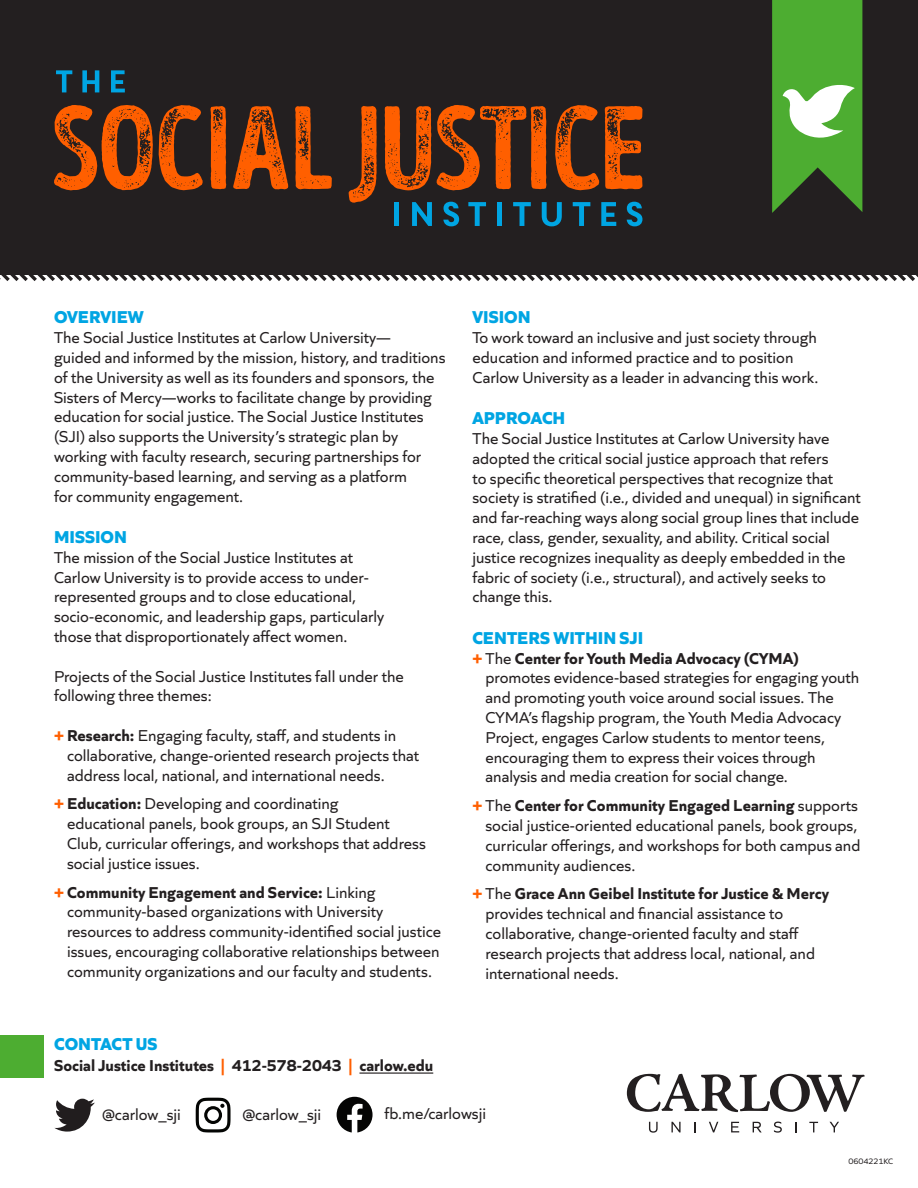
<style>
.page{position:relative;width:918px;height:1188px;background:#fff}
.page>*{position:absolute;margin:0;border:0;box-sizing:border-box;transform-origin:0 0}
.t1{font:800 18px "Quiet Sans";color:#00a5e3}
.t2{font:16.5px/19.8px "Quiet Sans";color:#231f20}
.t3{font:700 16.5px "Quiet Sans";color:#231f20}
.t4{font:8.25px "Quiet Sans";color:#231f20}
.s1{font-weight:800;color:#ff5f00}
.s2{font-weight:700}
.s3{color:#ff5f00}
</style>
<div class="page">
<div style="left:0;top:0;width:918px;height:274px;background:#231f20"></div>
<hr style="left:359px;top:1073px;width:74px;height:1px;background:#231f20">
<svg style="left:54px;top:1099px;width:41px;height:33px"></svg>
<svg style="left:196px;top:1098px;width:35px;height:34px"></svg>
<svg style="left:337px;top:1097px;width:36px;height:35px"></svg>
<svg style="left:54px;top:105px;width:99px;height:85px"></svg>
<svg style="left:159px;top:105px;width:44px;height:85px"></svg>
<svg style="left:211px;top:106px;width:15px;height:83px"></svg>
<svg style="left:233px;top:106px;width:55px;height:83px"></svg>
<svg style="left:295px;top:106px;width:37px;height:83px"></svg>
<svg style="left:349px;top:106px;width:28px;height:97px"></svg>
<svg style="left:385px;top:106px;width:46px;height:84px"></svg>
<svg style="left:437px;top:105px;width:109px;height:85px"></svg>
<svg style="left:555px;top:105px;width:44px;height:85px"></svg>
<svg style="left:605px;top:106px;width:37px;height:83px"></svg>
<div style="left:394px;top:202px;width:5px;height:24px;background:#00a5e3"></div>
<svg style="left:412px;top:202px;width:20px;height:24px"></svg>
<svg style="left:443px;top:202px;width:16px;height:24px"></svg>
<svg style="left:468px;top:202px;width:18px;height:24px"></svg>
<div style="left:497px;top:202px;width:5px;height:24px;background:#00a5e3"></div>
<svg style="left:513px;top:202px;width:18px;height:24px"></svg>
<svg style="left:542px;top:202px;width:20px;height:24px"></svg>
<svg style="left:573px;top:202px;width:17px;height:24px"></svg>
<svg style="left:601px;top:202px;width:15px;height:24px"></svg>
<svg style="left:627px;top:202px;width:15px;height:24px"></svg>
<svg style="left:56px;top:70px;width:16px;height:22px"></svg>
<svg style="left:82px;top:70px;width:17px;height:22px"></svg>
<svg style="left:111px;top:70px;width:14px;height:22px"></svg>
<svg style="left:772px;top:0;width:90px;height:213px;background:#5ca646"></svg>
<svg style="left:0;top:274px;width:918px;height:7px"></svg>
<svg style="left:627px;top:1074px;width:238px;height:38px"></svg>
<svg style="left:649px;top:1122px;width:9px;height:11px"></svg>
<svg style="left:672px;top:1122px;width:9px;height:10px"></svg>
<svg style="left:709px;top:1122px;width:9px;height:10px"></svg>
<svg style="left:731px;top:1122px;width:8px;height:10px"></svg>
<svg style="left:753px;top:1122px;width:9px;height:10px"></svg>
<svg style="left:774px;top:1122px;width:8px;height:11px"></svg>
<svg style="left:795px;top:1122px;width:2px;height:10px"></svg>
<svg style="left:809px;top:1122px;width:9px;height:10px"></svg>
<svg style="left:830px;top:1122px;width:9px;height:10px"></svg>
<div style="left:0;top:1035px;width:44px;height:43px;background:#4dad31"></div>
<p class="t1" style="left:54px;top:303px;width:91px">OVERVIEW</p>
<p class="t2" style="left:54px;top:327px;width:393px">The Social Justice Institutes at Carlow University—<br>guided and informed by the mission, history, and traditions of the University as well as its founders and sponsors, the Sisters of Mercy—works to facilitate change by providing education for social justice. The Social Justice Institutes (SJI) also supports the University’s strategic plan by working with faculty research, securing partnerships for community-based learning, and serving as a platform<br>for community engagement.</p>
<p class="t1" style="left:54px;top:522px;width:75px">MISSION</p>
<p class="t2" style="left:54px;top:546px;width:332px">The mission of the Social Justice Institutes at Carlow University is to provide access to under&shy;represented groups and to close educational, socio-economic, and leadership gaps, particularly those that disproportionately affect women.</p>
<p class="t2" style="left:54px;top:665px;width:351px">Projects of the Social Justice Institutes fall under the following three themes:</p>
<p class="t2" style="left:67px;top:724px;width:354px;text-indent:-13px"><span class="s1">+</span> <span class="s2">Research:</span> Engaging faculty, staff, and students in collaborative, change-oriented research projects that address local, national, and international needs.</p>
<p class="t2" style="left:67px;top:793px;width:360px;text-indent:-13px"><span class="s1">+</span> <span class="s2">Education:</span> Developing and coordinating<br>educational panels, book groups, an SJI Student Club, curricular offerings, and workshops that address social justice issues.</p>
<p class="t2" style="left:67px;top:881px;width:376px;text-indent:-13px"><span class="s1">+</span> <span class="s2">Community Engagement and Service:</span> Linking community-based organizations with University resources to address community-identified social justice issues, encouraging collaborative relationships between community organizations and our faculty and students.</p>
<p class="t1" style="left:472px;top:303px;width:60px">VISION</p>
<p class="t2" style="left:472px;top:327px;width:347px">To work toward an inclusive and just society through education and informed practice and to position<br>Carlow University as a leader in advancing this work.</p>
<p class="t1" style="left:472px;top:404px;width:94px">APPROACH</p>
<p class="t2" style="left:472px;top:427px;width:390px">The Social Justice Institutes at Carlow University have adopted the critical social justice approach that refers<br>to specific theoretical perspectives that recognize that society is stratified (i.e., divided and unequal) in significant and far-reaching ways along social group lines that include race, class, gender, sexuality, and ability. Critical social justice recognizes inequality as deeply embedded in the fabric of society (i.e., structural), and actively seeks to change this.</p>
<p class="t1" style="left:472px;top:623px;width:172px">CENTERS WITHIN SJI</p>
<p class="t2" style="left:486px;top:647px;width:375px;text-indent:-13px"><span class="s1">+</span> The <span class="s2">Center for Youth Media Advocacy (CYMA) </span>promotes evidence-based strategies for engaging youth and promoting youth voice around social issues. The CYMA’s flagship program, the Youth Media Advocacy Project, engages Carlow students to mentor teens, encouraging them to express their voices through analysis and media creation for social change.</p>
<p class="t2" style="left:486px;top:795px;width:376px;text-indent:-13px"><span class="s1">+</span> The <span class="s2">Center for Community Engaged Learning</span> supports social justice-oriented educational panels, book groups, curricular offerings, and workshops for both campus and community audiences.</p>
<p class="t2" style="left:486px;top:883px;width:345px;text-indent:-13px"><span class="s1">+</span> The <span class="s2">Grace Ann Geibel Institute for Justice &amp; Mercy </span>provides technical and financial assistance to collaborative, change-oriented faculty and staff research projects that address local, national, and international needs.</p>
<p class="t1" style="left:54px;top:1029px;width:105px">CONTACT US</p>
<p class="t3" style="left:54px;top:1053px;width:381px">Social Justice Institutes <span class="s3">|</span> 412-578-2043 <span class="s3">|</span> carlow.edu</p>
<p class="t2" style="left:102px;top:1103px;width:80px">@carlow_sji</p>
<p class="t2" style="left:243px;top:1103px;width:80px">@carlow_sji</p>
<p class="t2" style="left:384px;top:1102px;width:103px">fb.me/carlowsji</p>
<p class="t4" style="left:848px;top:1155px;width:46px">0604221KC</p>
</div>
